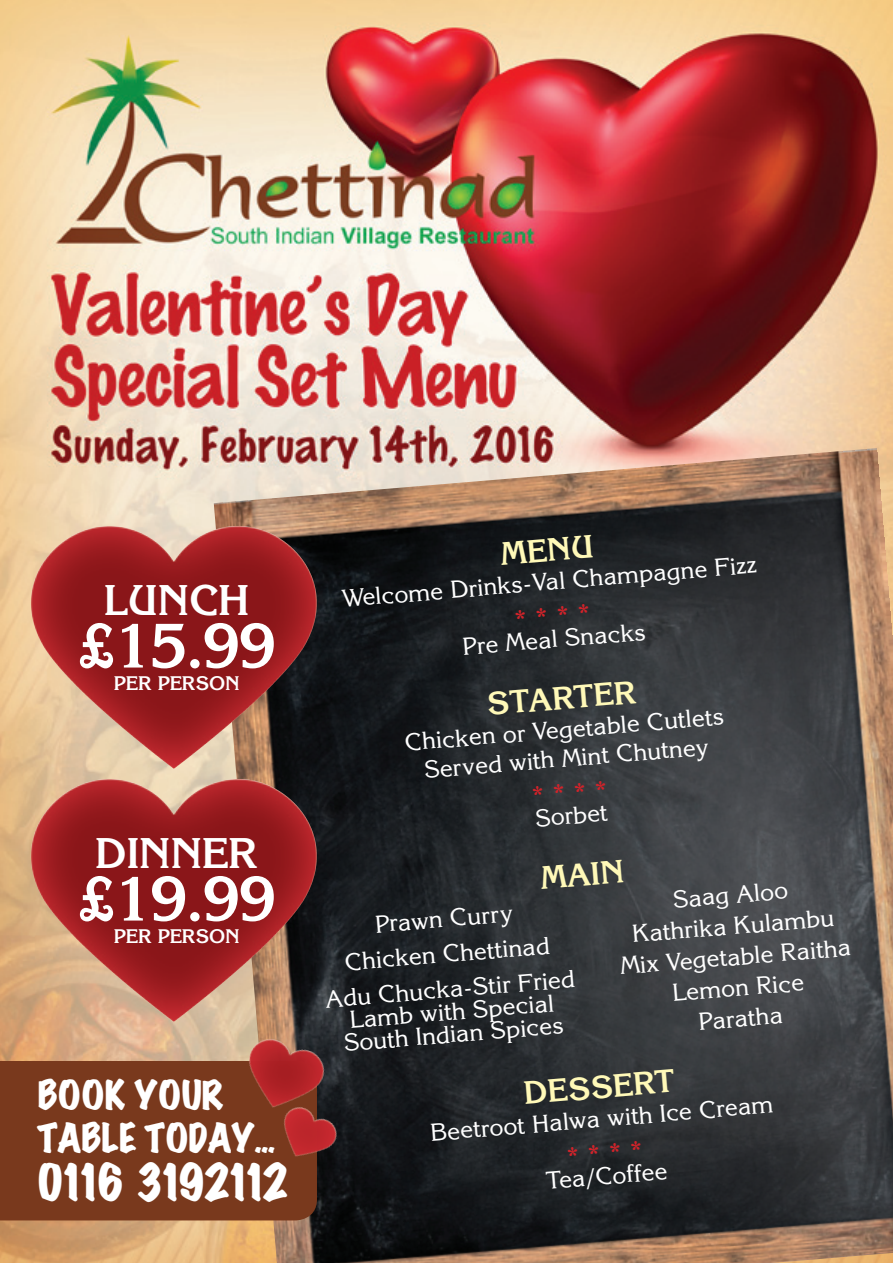
<style>
.page{position:relative;width:893px;height:1263px;background:#fff}
.page>*{position:absolute;margin:0;border:0;box-sizing:border-box;transform-origin:0 0}
.t1{font:700 61.2px "Korinna Std";letter-spacing:-.05em;color:#fff}
.t2{font:45px "Marker Felt Wide";letter-spacing:.03em;color:#fff}
.t3{font:700 42px "Korinna Std";letter-spacing:-.01em;color:#fff}
.t4{font:36px/43.2px "Marker Felt Wide";color:#fff}
.t5{font:700 31.5px "Korinna Std";color:#fff9b8}
.t6{font:24px/31px "Korinna Std";color:#fff;text-align:center}
.t7{font:24px "Korinna Std";color:#d1232a}
.t8{font:700 19.2px "Korinna Std";letter-spacing:-.01em;color:#fff}
</style>
<div class="page">
<img style="left:0;top:0;width:893px;height:1263px">
<img style="left:214px;top:448px;width:679px;height:815px">
<svg style="left:22px;top:518px;width:307px;height:253px;background:#9b4740"></svg>
<svg style="left:22px;top:771px;width:307px;height:264px;background:#9d4940"></svg>
<div style="left:0;top:1061px;width:317px;height:159px;background:#79391d"></div>
<svg style="left:234px;top:1032px;width:111px;height:142px;background:#7e362b"></svg>
<h3 class="t3" style="left:104px;top:574px;width:147px">LUNCH</h3>
<h1 class="t1" style="left:77px;top:608px;width:202px">£15.99</h1>
<p class="t8" style="left:114px;top:671px;width:127px">PER PERSON</p>
<h3 class="t3" style="left:95px;top:827px;width:165px">DINNER</h3>
<h1 class="t1" style="left:77px;top:861px;width:202px">£19.99</h1>
<p class="t8" style="left:114px;top:924px;width:127px">PER PERSON</p>
<h3 class="t4" style="left:38px;top:1075px;width:239px">BOOK YOUR<br>TABLE TODAY...</h3>
<h2 class="t2" style="left:38px;top:1160px;width:251px">0116 3192112</h2>
<h3 class="t5" style="left:499px;top:534px;width:95px;rotate:-5deg">MeNU</h3>
<p class="t6" style="left:341px;top:584px;width:418px;rotate:-5deg">Welcome Drinks-Val Champagne Fizz</p>
<p class="t7" style="left:513px;top:604px;width:79px;rotate:-5deg">* * * *</p>
<p class="t6" style="left:461px;top:631px;width:185px;rotate:-5deg">Pre Meal Snacks</p>
<h3 class="t5" style="left:485px;top:685px;width:124px;rotate:-5deg">Star ter</h3>
<p class="t6" style="left:403px;top:728px;width:322px;line-height:28.8px;rotate:-5deg">Chicken or Vegetable Cutlets<br>Served with Mint Chutney</p>
<p class="t7" style="left:530px;top:781px;width:79px;rotate:-5deg">* * * *</p>
<p class="t6" style="left:534px;top:803px;width:74px;rotate:-5deg">Sorbet</p>
<h3 class="t5" style="left:539px;top:858px;width:85px;rotate:-5deg">MAIN</h3>
<p class="t6" style="left:318px;top:911px;width:252px;line-height:35.2px;rotate:-5deg">Prawn Curry<br>Chicken Chettinad<br>Adu Chucka-Stir Fried</p>
<p class="t6" style="left:613px;top:889px;width:233px;rotate:-5deg">Saag Aloo<br>Kathrika Kulambu<br>Mix Vegetable Raitha<br>Lemon Rice<br>Paratha</p>
<h3 class="t5" style="left:522px;top:1074px;width:153px;rotate:-5deg">DESSERT</h3>
<p class="t6" style="left:341px;top:1009px;width:222px;line-height:22.5px;rotate:-5deg">Lamb with Special<br>South Indian Spices</p>
<p class="t6" style="left:429px;top:1117px;width:345px;rotate:-5deg">Beetroot Halwa with Ice Cream</p>
<p class="t7" style="left:565px;top:1141px;width:79px;rotate:-5deg">* * * *</p>
<p class="t6" style="left:545px;top:1165px;width:123px;rotate:-5deg">Tea/Coffee</p>
</div>
